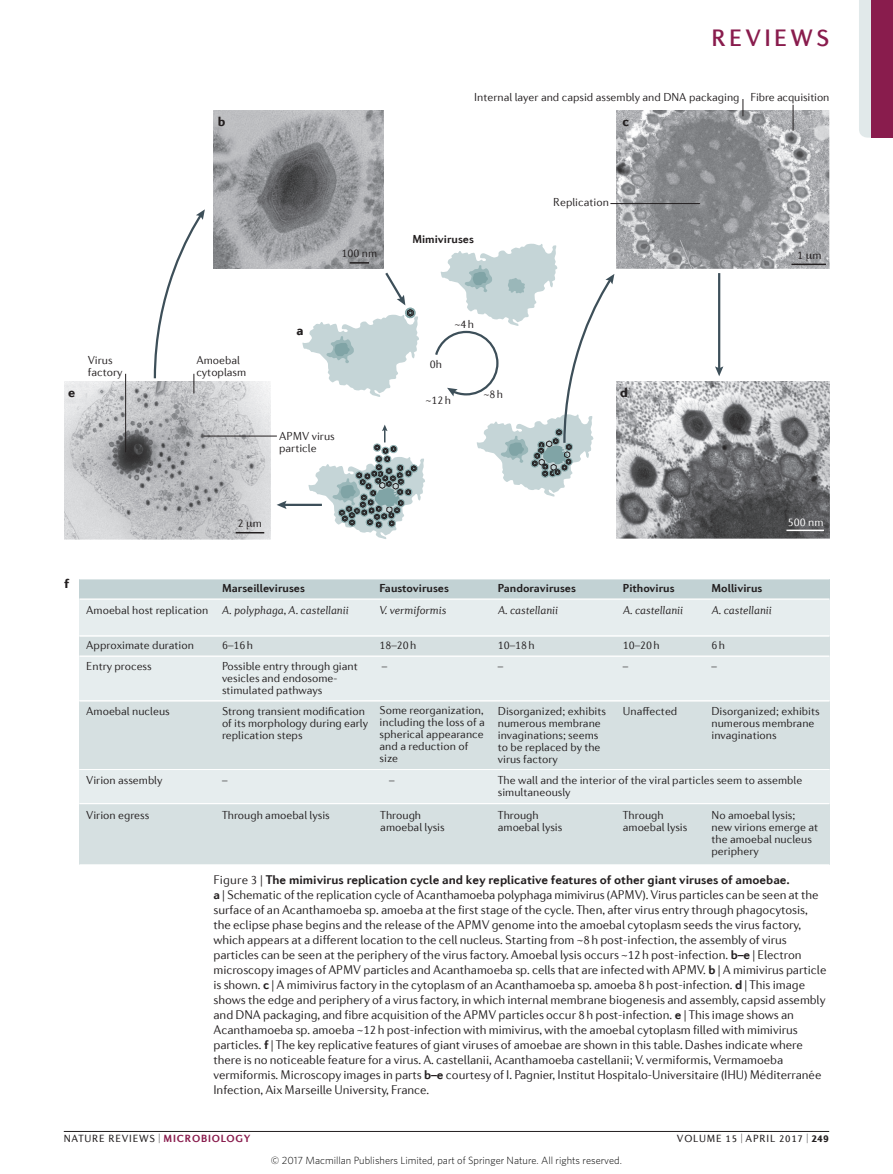
<style>
.page{position:relative;width:893px;height:1174px;background:#fff}
.page>*{position:absolute;margin:0;border:0;box-sizing:border-box;transform-origin:0 0}
.t1{font:500 24px "Diverda Sans Com";letter-spacing:.14em;color:#891c4d}
.t2{font:900 13.5px "Diverda Sans Com";color:#231f20}
.Figure_caption_no_r{font:12.75px/15px "Diverda Sans Com Light 2";letter-spacing:-.005em;color:#231f20}
.t3{font:11.7px/12px "Diverda Sans Com Light 2";color:#231f20}
.t4{font:700 11.7px "Diverda Sans Com";color:#231f20}
.t5{font:italic 300 11.7px "Diverda Sans Com";color:#231f20}
.t6{font:300 11.7px "Diverda Sans Com";color:#231f20}
.t7{font:11.7px "Diverda Sans Com Light 2";color:#fff}
.t8{font:300 10.5px "Whitney";color:#000}
.t9{font:10.5px "Diverda Sans Com";letter-spacing:.075em;color:#231f20}
.s1{font-family:"Diverda Sans Com";font-weight:300;font-style:italic}
.s2{font-family:"Diverda Sans Com";font-weight:300}
.s3{font-family:"Diverda Sans Com";font-weight:700}
.s4{font-family:"Diverda Sans Com Light 2";font-weight:400}
.s5{color:#891c4d}
.s6{font-weight:700;color:#891c4d}
.s7{font-weight:900}
</style>
<div class="page">
<div style="left:79px;top:769px;width:750px;height:34px;background:#e6edee"></div>
<div style="left:79px;top:803px;width:750px;height:61px;background:#d6e0e1"></div>
<div style="left:79px;top:701px;width:750px;height:68px;background:#d6e0e1"></div>
<div style="left:79px;top:656px;width:750px;height:45px;background:#e6edee"></div>
<div style="left:79px;top:599px;width:750px;height:37px;background:#e6edee"></div>
<div style="left:79px;top:636px;width:750px;height:20px;background:#d6e0e1"></div>
<div style="left:79px;top:579px;width:750px;height:20px;background:#c2d2d4"></div>
<hr style="left:79px;top:803px;width:750px;height:1px;background:#fff">
<hr style="left:79px;top:769px;width:750px;height:1px;background:#fff">
<hr style="left:79px;top:700px;width:750px;height:1px;background:#fff">
<hr style="left:79px;top:635px;width:750px;height:1px;background:#fff">
<hr style="left:79px;top:656px;width:750px;height:1px;background:#fff">
<hr style="left:79px;top:599px;width:750px;height:1px;background:#fff">
<img style="left:65px;top:381px;width:205px;height:158px">
<img style="left:617px;top:111px;width:213px;height:158px">
<img style="left:616px;top:381px;width:214px;height:158px">
<img style="left:214px;top:111px;width:170px;height:158px">
<hr style="left:283px;top:504px;width:39px;height:2px;background:#3d4f59">
<svg style="left:277px;top:501px;width:10px;height:8px"></svg>
<hr style="left:718px;top:273px;width:2px;height:96px;background:#3d4f59">
<svg style="left:715px;top:366px;width:8px;height:10px"></svg>
<svg style="left:302px;top:272px;width:117px;height:125px"></svg>
<svg style="left:435px;top:243px;width:179px;height:254px"></svg>
<svg style="left:308px;top:424px;width:117px;height:115px"></svg>
<hr style="left:125px;top:374px;width:1px;height:78px;background:#231f20">
<svg style="left:153px;top:209px;width:52px;height:184px"></svg>
<svg style="left:793px;top:105px;width:1px;height:26px"></svg>
<svg style="left:743px;top:99px;width:1px;height:17px"></svg>
<hr style="left:610px;top:203px;width:90px;height:1px;background:#231f20">
<hr style="left:203px;top:436px;width:74px;height:1px;background:#231f20">
<hr style="left:791px;top:263px;width:35px;height:2px;background:#231f20">
<hr style="left:786px;top:529px;width:38px;height:2px;background:#fff">
<svg style="left:350px;top:262px;width:19px;height:2px"></svg>
<hr style="left:64px;top:1131px;width:765px;height:1px;background:#231f20">
<svg style="left:859px;top:0;width:13px;height:138px;background:#dad9de"></svg>
<div style="left:872px;top:0;width:21px;height:138px;background:#891c4d"></div>
<svg style="left:806px;top:253px;width:6px;height:8px"></svg>
<svg style="left:236px;top:522px;width:28px;height:11px"></svg>
<h1 class="t1" style="left:711px;top:24px;width:119px">REVIEWS</h1>
<p class="t3" style="left:474px;top:91px;width:357px">Internal layer and capsid assembly and DNA packaging Fibre acquisition</p>
<p class="t2" style="left:218px;top:114px;width:9px">b</p>
<p class="t2" style="left:622px;top:114px;width:8px">c</p>
<p class="t3" style="left:88px;top:354px;width:36px">Virus factory</p>
<p class="t3" style="left:196px;top:354px;width:51px">Amoebal cytoplasm</p>
<p class="t2" style="left:296px;top:322px;width:9px">a</p>
<p class="t3" style="left:341px;top:247px;width:37px">100 nm</p>
<p class="t4" style="left:412px;top:232px;width:63px">Mimiviruses</p>
<p class="t3" style="left:430px;top:358px;width:14px">0h</p>
<p class="t3" style="left:454px;top:318px;width:21px">~4 h</p>
<p class="t3" style="left:553px;top:196px;width:57px">Replication</p>
<p class="t2" style="left:68px;top:384px;width:9px">e</p>
<p class="t2" style="left:620px;top:384px;width:9px">d</p>
<p class="t3" style="left:483px;top:388px;width:21px">~8 h</p>
<p class="t3" style="left:425px;top:394px;width:27px">~12 h</p>
<p class="t3" style="left:279px;top:430px;width:57px">APMV virus particle</p>
<p class="t3" style="left:797px;top:248px;width:26px">1 m</p>
<p class="t3" style="left:238px;top:517px;width:26px">2 m</p>
<p class="t7" style="left:788px;top:516px;width:37px">500 nm</p>
<p class="t2" style="left:64px;top:575px;width:7px">f</p>
<p class="t4" style="left:222px;top:581px;width:84px">Marseilleviruses</p>
<p class="t4" style="left:379px;top:581px;width:71px">Faustoviruses</p>
<p class="t4" style="left:498px;top:581px;width:79px">Pandoraviruses</p>
<p class="t4" style="left:623px;top:581px;width:53px">Pithovirus</p>
<p class="t4" style="left:711px;top:581px;width:52px">Mollivirus</p>
<p class="t3" style="left:86px;top:604px;width:264px">Amoebal host replication <span class="s1">A</span>. <span class="s1">polyphaga</span>, <span class="s1">A</span>. <span class="s1">castellanii</span></p>
<p class="t5" style="left:379px;top:603px;width:68px">V. vermiformis</p>
<p class="t5" style="left:498px;top:603px;width:62px">A. castellanii</p>
<p class="t3" style="left:498px;top:639px;width:38px">10–18 h</p>
<p class="t5" style="left:623px;top:603px;width:62px">A. castellanii</p>
<p class="t3" style="left:623px;top:635px;width:38px;line-height:20.7px">10–20 h –</p>
<p class="t3" style="left:86px;top:635px;width:109px;line-height:20.7px">Approximate duration<br>Entry process</p>
<p class="t3" style="left:86px;top:704px;width:85px">Amoebal nucleus</p>
<p class="t3" style="left:379px;top:635px;width:38px;line-height:20.7px">18–20 h –</p>
<p class="t3" style="left:222px;top:635px;width:137px;line-height:20.7px">6–16 h<br>Possible entry through giant</p>
<p class="t3" style="left:222px;top:672px;width:117px">vesicles and endosome&shy;stimulated pathways</p>
<p class="t3" style="left:222px;top:704px;width:148px"><span class="s2">Strong transient modification </span>of its morphology during early replication steps</p>
<p class="t3" style="left:498px;top:660px;width:7px">–</p>
<p class="t3" style="left:380px;top:704px;width:107px">Some reorganization, including the loss of a spherical appearance and a reduction of size</p>
<p class="t3" style="left:498px;top:704px;width:110px">Disorganized; exhibits numerous membrane invaginations; seems to be replaced by the virus factory</p>
<p class="t6" style="left:623px;top:704px;width:56px">Unaffected</p>
<p class="t5" style="left:712px;top:603px;width:62px">A. castellanii</p>
<p class="t3" style="left:711px;top:635px;width:15px;line-height:20.7px">6 h –</p>
<p class="t3" style="left:711px;top:704px;width:110px">Disorganized; exhibits numerous membrane invaginations</p>
<p class="t3" style="left:86px;top:774px;width:78px">Virion assembly</p>
<p class="t3" style="left:86px;top:809px;width:64px">Virion egress</p>
<p class="t3" style="left:222px;top:774px;width:7px">–</p>
<p class="t3" style="left:389px;top:774px;width:7px">–</p>
<p class="t3" style="left:498px;top:774px;width:306px">The wall and the interior of the viral particles seem to assemble simultaneously</p>
<p class="t3" style="left:222px;top:809px;width:109px">Through amoebal lysis</p>
<p class="t3" style="left:711px;top:809px;width:108px">No amoebal lysis; new virions emerge at the amoebal nucleus periphery</p>
<p class="t3" style="left:380px;top:809px;width:66px">Through amoebal lysis</p>
<p class="t3" style="left:498px;top:809px;width:66px">Through amoebal lysis</p>
<p class="t3" style="left:623px;top:809px;width:66px">Through amoebal lysis</p>
<p class="Figure_caption_no_r" style="left:213px;top:872px;width:614px">Figure 3 | <span class="s3">The mimivirus replication cycle and key replicative features of other giant viruses of amoebae.<br>a</span> <span class="s2">| Schematic of the replication cycle of Acanthamoeba polyphaga mimivirus (APMV). Virus particles can be seen at the </span>surface of an Acanthamoeba sp. amoeba at the first stage of the cycle. Then, after virus entry through phagocytosis, the eclipse phase begins and the release of the APMV genome into the amoebal cytoplasm seeds the virus factory, which appears at a different location to the cell nucleus. Starting from ~8h post-infection, the assembly of virus particles can be seen at the periphery of the virus factory. Amoebal lysis occurs ~12h post-infection. <span class="s3">b–e</span> <span class="s2">| Electron </span>microscopy images of APMV particles and Acanthamoeba sp. cells that are infected with APMV. <span class="s3">b</span> <span class="s2">| A mimivirus particle </span>is shown. <span class="s3">c</span> <span class="s2">| A mimivirus factory in the cytoplasm of an Acanthamoeba sp. amoeba 8h post-infection.</span> <span class="s3">d</span> <span class="s2">| This image </span>shows the edge and periphery of a virus factory, in which internal membrane biogenesis and assembly, capsid assembly <span class="s2">and DNA packaging, and fibre acquisition of the APMV particles occur 8h post-infection.</span> <span class="s3">e</span> <span class="s2">| This image shows an </span>Acanthamoeba sp. amoeba ~12h post-infection with mimivirus, with the amoebal cytoplasm filled with mimivirus particles. <span class="s3">f</span> <span class="s2">| The key replicative features of giant viruses of amoebae are shown in this table. Dashes indicate where there is no noticeable feature for a virus. A. castellanii, Acanthamoeba castellanii; V. vermiformis, Vermamoeba </span>vermiformis. Microscopy images in parts <span class="s3">b–e</span> <span class="s2">courtesy of I. Pagnier, Institut Hospitalo-Universitaire (IHU) Méditerranée Infection, Aix Marseille University, France.</span></p>
<p class="t4" style="left:672px;top:882px;width:158px">Nature Reviews <span class="s4">|</span> <span class="s5">Microbiology</span></p>
<p class="t9" style="left:64px;top:1132px;width:188px">NATURE REVIEWS | <span class="s6">MICROBIOLOGY</span></p>
<p class="t9" style="left:677px;top:1132px;width:153px">VOLUME 15 | APRIL 2017 | <span class="s7">249</span></p>
<p class="t8" style="left:271px;top:1153px;width:352px">© 2017 Macmillan Publishers Limited, part of Springer Nature. All rights reserved.</p>
</div>
